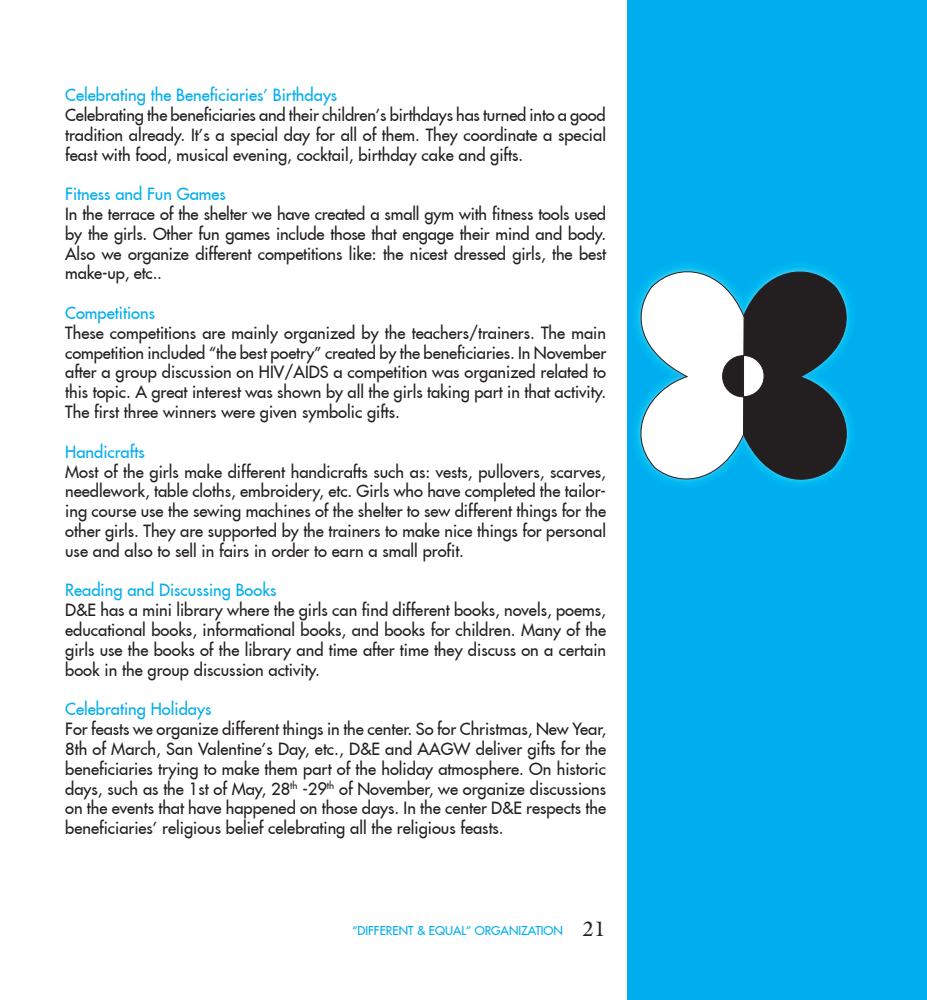
<style>
.page{position:relative;width:927px;height:1000px;background:#fff}
.page>*{position:absolute;margin:0;border:0;box-sizing:border-box;transform-origin:0 0}
.t1{font:16.5px/19.8px "Fujiyama 2 Plain";color:#231f20;text-align:justify}
.t2{font:16.5px "Fujiyama 2 Plain";color:#00aeef}
.t3{font:12px "Fujiyama 2 Plain";color:#00aeef}
.s1{font-family:"Galliard";font-size:21px;color:#231f20}
</style>
<div class="page">
<div style="left:628px;top:0;width:299px;height:999px;background:#00aeef"></div>
<img style="left:636px;top:266px;width:215px;height:218px">
<svg style="left:640px;top:271px;width:207px;height:209px;background:#74939e"></svg>
<p class="t2" style="left:65px;top:84px;width:274px">Celebrating the Beneficiaries’ Birthdays</p>
<p class="t1" style="left:65px;top:105px;width:542px">Celebrating the beneficiaries and their children’s birthdays has turned into a good tradition already. It’s a special day for all of them. They coordinate a special feast with food, musical evening, cocktail, birthday cake and gifts.</p>
<p class="t2" style="left:65px;top:183px;width:162px">Fitness and Fun Games</p>
<p class="t1" style="left:65px;top:204px;width:542px">In the terrace of the shelter we have created a small gym with fitness tools used by the girls. Other fun games include those that engage their mind and body.<br>Also we organize different competitions like: the nicest dressed girls, the best make-up, etc..</p>
<p class="t2" style="left:65px;top:302px;width:91px">Competitions</p>
<p class="t1" style="left:65px;top:322px;width:543px">These competitions are mainly organized by the teachers/trainers. The main competition included “the best poetry” created by the beneficiaries. In November after a group discussion on HIV/AIDS a competition was organized related to this topic. A great interest was shown by all the girls taking part in that activity.<br>The first three winners were given symbolic gifts.</p>
<p class="t2" style="left:65px;top:441px;width:81px">Handicrafts</p>
<p class="t1" style="left:65px;top:461px;width:542px">Most of the girls make different handicrafts such as: vests, pullovers, scarves, needlework, table cloths, embroidery, etc. Girls who have completed the tailor&shy;ing course use the sewing machines of the shelter to sew different things for the other girls. They are supported by the trainers to make nice things for personal use and also to sell in fairs in order to earn a small profit.</p>
<p class="t2" style="left:65px;top:579px;width:213px">Reading and Discussing Books</p>
<p class="t1" style="left:65px;top:600px;width:542px">D&amp;E has a mini library where the girls can find different books, novels, poems, educational books, informational books, and books for children. Many of the girls use the books of the library and time after time they discuss on a certain book in the group discussion activity.</p>
<p class="t2" style="left:65px;top:698px;width:148px">Celebrating Holidays</p>
<p class="t1" style="left:65px;top:718px;width:543px">For feasts we organize different things in the center. So for Christmas, New Year, 8th of March, San Valentine’s Day, etc., D&amp;E and AAGW deliver gifts for the beneficiaries trying to make them part of the holiday atmosphere. On historic days, such as the 1st of May, 28<sup>th</sup> -29<sup>th</sup> of November, we organize discussions on the events that have happened on those days. In the center D&amp;E respects the beneficiaries’ religious belief celebrating all the religious feasts.</p>
<p class="t3" style="left:352px;top:922px;width:255px">“DIFFERENT &amp; EQUAL” ORGANIZATION <span class="s1">21</span></p>
</div>
